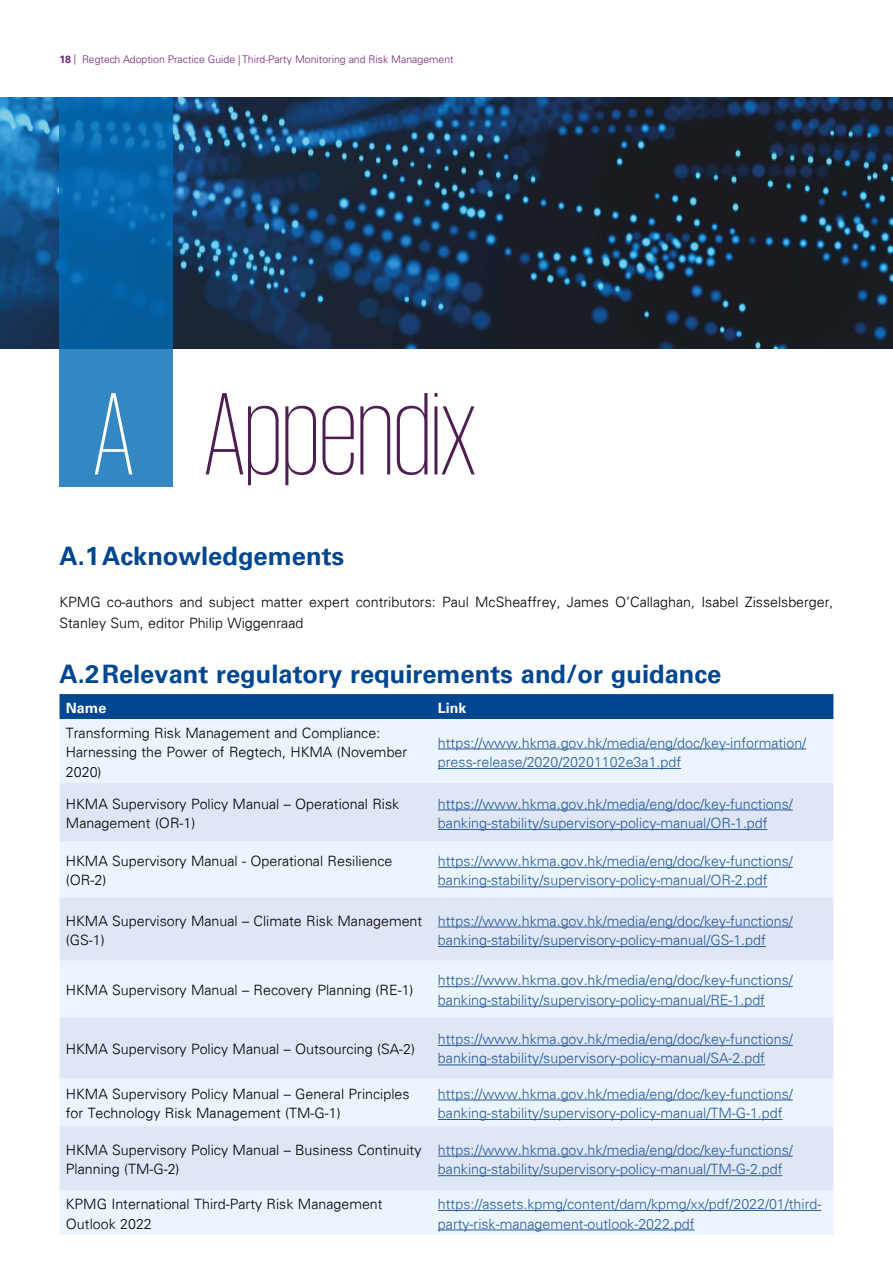
<style>
.page{position:relative;width:893px;height:1263px;background:#fff}
.page>*{position:absolute;margin:0;border:0;box-sizing:border-box;transform-origin:0 0}
.SVY_-_inside___subhe{font:200 120px "KPMG";letter-spacing:-.01em;color:#4e1e50}
.Body_head{font:700 25.5px "Univers 65";color:#004690}
.Body_head-2{font:300 14.25px/19.5px "Univers 45";color:#275b9b}
.Body_head-3{font:300 14.25px/19.5px "Univers 45";color:#000}
.Body_head-4{font:700 14.25px "Univers 65";color:#fff}
.t1{font:300 10.5px "Univers LT Std";color:#72217b}
.s1{font-family:"Univers 65";font-weight:700}
.s2{color:#fff}
</style>
<div class="page">
<img style="left:0;top:98px;width:893px;height:250px">
<svg style="left:60px;top:98px;width:113px;height:389px;background:#156fb0"></svg>
<div style="left:60px;top:694px;width:773px;height:25px;background:#004690"></div>
<div style="left:60px;top:719px;width:773px;height:516px;background:#ecf5fd"></div>
<svg style="left:60px;top:783px;width:773px;height:407px;background:#e3ebf8"></svg>
<hr style="left:438px;top:748px;width:368px;height:1px;background:#275b9b">
<hr style="left:438px;top:768px;width:243px;height:1px;background:#275b9b">
<hr style="left:438px;top:809px;width:355px;height:1px;background:#275b9b">
<hr style="left:438px;top:829px;width:329px;height:1px;background:#275b9b">
<hr style="left:438px;top:867px;width:355px;height:1px;background:#275b9b">
<hr style="left:438px;top:886px;width:329px;height:1px;background:#275b9b">
<hr style="left:438px;top:927px;width:355px;height:1px;background:#275b9b">
<hr style="left:438px;top:946px;width:328px;height:1px;background:#275b9b">
<hr style="left:438px;top:986px;width:355px;height:1px;background:#275b9b">
<hr style="left:438px;top:1006px;width:327px;height:1px;background:#275b9b">
<hr style="left:438px;top:1045px;width:355px;height:1px;background:#275b9b">
<hr style="left:438px;top:1064px;width:327px;height:1px;background:#275b9b">
<hr style="left:438px;top:1099px;width:355px;height:1px;background:#275b9b">
<hr style="left:438px;top:1119px;width:344px;height:1px;background:#275b9b">
<hr style="left:438px;top:1156px;width:355px;height:1px;background:#275b9b">
<hr style="left:438px;top:1175px;width:344px;height:1px;background:#275b9b">
<hr style="left:438px;top:1210px;width:383px;height:1px;background:#275b9b">
<hr style="left:438px;top:1229px;width:257px;height:1px;background:#275b9b">
<p class="t1" style="left:60px;top:53px;width:396px"><span class="s1">18</span> | Regtech Adoption Practice Guide | Third-Party Monitoring and Risk Management</p>
<p class="SVY_-_inside___subhe" style="left:93px;top:377px;width:384px"><span class="s2">A</span> Appendix</p>
<p class="Body_head" style="left:60px;top:541px;width:286px">A.1Acknowledgements</p>
<p class="Body_head-3" style="left:60px;top:591px;width:775px;line-height:21px">KPMG co-authors and subject matter expert contributors: Paul McSheaffrey, James O’Callaghan, Isabel Zisselsberger,<br>Stanley Sum, editor Philip Wiggenraad</p>
<p class="Body_head" style="left:60px;top:659px;width:663px">A.2Relevant regulatory requirements and/or guidance</p>
<p class="Body_head-4" style="left:66px;top:699px;width:42px">Name</p>
<p class="Body_head-4" style="left:438px;top:699px;width:30px">Link</p>
<p class="Body_head-3" style="left:66px;top:723px;width:343px">Transforming Risk Management and Compliance:<br>Harnessing the Power of Regtech, HKMA (November<br>2020)</p>
<p class="Body_head-2" style="left:438px;top:733px;width:370px">https://www.hkma.gov.hk/media/eng/doc/key-information/ press-release/2020/20201102e3a1.pdf</p>
<p class="Body_head-3" style="left:66px;top:794px;width:335px">HKMA Supervisory Policy Manual – Operational Risk<br>Management (OR-1)</p>
<p class="Body_head-2" style="left:438px;top:794px;width:356px">https://www.hkma.gov.hk/media/eng/doc/key-functions/ banking-stability/supervisory-policy-manual/OR-1.pdf</p>
<p class="Body_head-3" style="left:66px;top:851px;width:328px">HKMA Supervisory Manual - Operational Resilience (OR-2)</p>
<p class="Body_head-2" style="left:438px;top:851px;width:356px">https://www.hkma.gov.hk/media/eng/doc/key-functions/ banking-stability/supervisory-policy-manual/OR-2.pdf</p>
<p class="Body_head-3" style="left:66px;top:911px;width:358px">HKMA Supervisory Manual – Climate Risk Management (GS-1)</p>
<p class="Body_head-2" style="left:438px;top:911px;width:356px">https://www.hkma.gov.hk/media/eng/doc/key-functions/ banking-stability/supervisory-policy-manual/GS-1.pdf</p>
<p class="Body_head-3" style="left:66px;top:980px;width:349px">HKMA Supervisory Manual – Recovery Planning (RE-1)</p>
<p class="Body_head-2" style="left:438px;top:970px;width:356px">https://www.hkma.gov.hk/media/eng/doc/key-functions/ banking-stability/supervisory-policy-manual/RE-1.pdf</p>
<p class="Body_head-3" style="left:66px;top:1039px;width:351px">HKMA Supervisory Policy Manual – Outsourcing (SA-2)</p>
<p class="Body_head-2" style="left:438px;top:1029px;width:356px">https://www.hkma.gov.hk/media/eng/doc/key-functions/ banking-stability/supervisory-policy-manual/SA-2.pdf</p>
<p class="Body_head-3" style="left:66px;top:1084px;width:345px">HKMA Supervisory Policy Manual – General Principles for Technology Risk Management (TM-G-1)</p>
<p class="Body_head-2" style="left:438px;top:1084px;width:356px">https://www.hkma.gov.hk/media/eng/doc/key-functions/ banking-stability/supervisory-policy-manual/TM-G-1.pdf</p>
<p class="Body_head-3" style="left:66px;top:1140px;width:357px">HKMA Supervisory Policy Manual – Business Continuity<br>Planning (TM-G-2)</p>
<p class="Body_head-2" style="left:438px;top:1140px;width:356px">https://www.hkma.gov.hk/media/eng/doc/key-functions/ banking-stability/supervisory-policy-manual/TM-G-2.pdf</p>
<p class="Body_head-3" style="left:66px;top:1194px;width:318px">KPMG International Third-Party Risk Management<br>Outlook 2022</p>
<p class="Body_head-2" style="left:438px;top:1194px;width:385px">https://assets.kpmg/content/dam/kpmg/xx/pdf/2022/01/third&shy;party-risk-management-outlook-2022.pdf</p>
</div>
